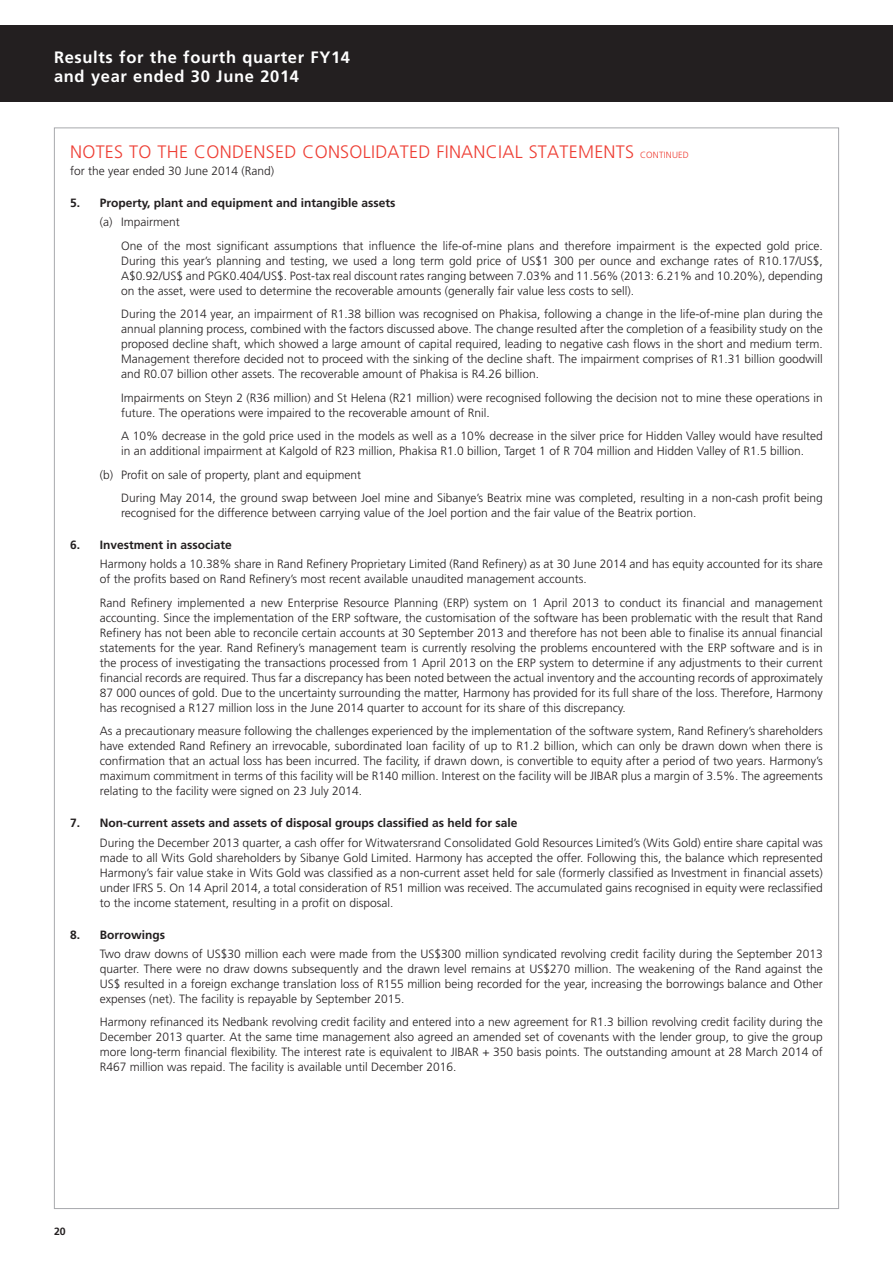
<style>
.page{position:relative;width:893px;height:1263px;background:#fff}
.page>*{position:absolute;margin:0;border:0;box-sizing:border-box;transform-origin:0 0}
.t1{font:300 18px "Frutiger LT Std";letter-spacing:.015em;color:#ee3e34}
.t2{font:700 16.5px/18.6px "Frutiger LT Std";letter-spacing:.04em;color:#fff}
.t3{font:300 12px/15px "Frutiger LT Std";color:#231f20;text-align:justify}
.t4{font:700 12px "Frutiger LT Std";color:#231f20}
.t5{font:700 10.5px "Frutiger LT Std";color:#231f20}
.s1{font-size:9px}
</style>
<div class="page">
<div style="left:54px;top:128px;width:785px;height:1081px;background:#fff;border:1px solid #a8a9ad"></div>
<div style="left:0;top:26px;width:893px;height:76px;background:#231f20"></div>
<h2 class="t2" style="left:54px;top:48px;width:298px">Results for the fourth quarter FY14 and year ended 30 June 2014</h2>
<h1 class="t1" style="left:70px;top:142px;width:620px">NOTES TO THE CONDENSED CONSOLIDATED FINANCIAL STATEMENTS <span class="s1">CONTINUED</span></h1>
<p class="t3" style="left:70px;top:163px;width:206px">for the year ended 30 June 2014 (Rand)</p>
<p class="t4" style="left:70px;top:195px;width:327px">5. Property, plant and equipment and intangible assets</p>
<p class="t3" style="left:121px;top:210px;width:703px;line-height:23.5px;text-indent:-21px">(a) Impairment<br>One of the most significant assumptions that influence the life-of-mine plans and therefore impairment is the expected gold price.</p>
<p class="t3" style="left:121px;top:253px;width:703px">During this year’s planning and testing, we used a long term gold price of US$1 300 per ounce and exchange rates of R10.17/US$, A$0.92/US$ and PGK0.404/US$. Post-tax real discount rates ranging between 7.03% and 11.56% (2013: 6.21% and 10.20%), depending on the asset, were used to determine the recoverable amounts (generally fair value less costs to sell).</p>
<p class="t3" style="left:121px;top:307px;width:703px">During the 2014 year, an impairment of R1.38 billion was recognised on Phakisa, following a change in the life-of-mine plan during the annual planning process, combined with the factors discussed above. The change resulted after the completion of a feasibility study on the proposed decline shaft, which showed a large amount of capital required, leading to negative cash flows in the short and medium term.<br>Management therefore decided not to proceed with the sinking of the decline shaft. The impairment comprises of R1.31 billion goodwill and R0.07 billion other assets. The recoverable amount of Phakisa is R4.26 billion.</p>
<p class="t3" style="left:121px;top:390px;width:703px">Impairments on Steyn 2 (R36 million) and St Helena (R21 million) were recognised following the decision not to mine these operations in future. The operations were impaired to the recoverable amount of Rnil.</p>
<p class="t3" style="left:121px;top:429px;width:703px">A 10% decrease in the gold price used in the models as well as a 10% decrease in the silver price for Hidden Valley would have resulted in an additional impairment at Kalgold of R23 million, Phakisa R1.0 billion, Target 1 of R 704 million and Hidden Valley of R1.5 billion.</p>
<p class="t3" style="left:121px;top:463px;width:703px;line-height:23.5px;text-indent:-21px">(b) Profit on sale of property, plant and equipment<br>During May 2014, the ground swap between Joel mine and Sibanye’s Beatrix mine was completed, resulting in a non-cash profit being</p>
<p class="t3" style="left:121px;top:506px;width:577px">recognised for the difference between carrying value of the Joel portion and the fair value of the Beatrix portion.</p>
<p class="t4" style="left:70px;top:538px;width:163px">6. Investment in associate</p>
<p class="t3" style="left:100px;top:557px;width:724px">Harmony holds a 10.38% share in Rand Refinery Proprietary Limited (Rand Refinery) as at 30 June 2014 and has equity accounted for its share of the profits based on Rand Refinery’s most recent available unaudited management accounts.</p>
<p class="t3" style="left:100px;top:595px;width:724px">Rand Refinery implemented a new Enterprise Resource Planning (ERP) system on 1 April 2013 to conduct its financial and management accounting. Since the implementation of the ERP software, the customisation of the software has been problematic with the result that Rand Refinery has not been able to reconcile certain accounts at 30 September 2013 and therefore has not been able to finalise its annual financial statements for the year. Rand Refinery’s management team is currently resolving the problems encountered with the ERP software and is in the process of investigating the transactions processed from 1 April 2013 on the ERP system to determine if any adjustments to their current financial records are required. Thus far a discrepancy has been noted between the actual inventory and the accounting records of approximately 87 000 ounces of gold. Due to the uncertainty surrounding the matter, Harmony has provided for its full share of the loss. Therefore, Harmony has recognised a R127 million loss in the June 2014 quarter to account for its share of this discrepancy.</p>
<p class="t3" style="left:100px;top:724px;width:724px">As a precautionary measure following the challenges experienced by the implementation of the software system, Rand Refinery’s shareholders have extended Rand Refinery an irrevocable, subordinated loan facility of up to R1.2 billion, which can only be drawn down when there is confirmation that an actual loss has been incurred. The facility, if drawn down, is convertible to equity after a period of two years. Harmony’s maximum commitment in terms of this facility will be R140 million. Interest on the facility will be JIBAR plus a margin of 3.5%. The agreements relating to the facility were signed on 23 July 2014.</p>
<p class="t4" style="left:70px;top:816px;width:449px">7. Non-current assets and assets of disposal groups classified as held for sale</p>
<p class="t3" style="left:100px;top:835px;width:724px">During the December 2013 quarter, a cash offer for Witwatersrand Consolidated Gold Resources Limited’s (Wits Gold) entire share capital was made to all Wits Gold shareholders by Sibanye Gold Limited. Harmony has accepted the offer. Following this, the balance which represented Harmony’s fair value stake in Wits Gold was classified as a non-current asset held for sale (formerly classified as Investment in financial assets) under IFRS 5. On 14 April 2014, a total consideration of R51 million was received. The accumulated gains recognised in equity were reclassified to the income statement, resulting in a profit on disposal.</p>
<p class="t4" style="left:70px;top:927px;width:96px">8. Borrowings</p>
<p class="t3" style="left:100px;top:946px;width:724px">Two draw downs of US$30 million each were made from the US$300 million syndicated revolving credit facility during the September 2013 quarter. There were no draw downs subsequently and the drawn level remains at US$270 million. The weakening of the Rand against the US$ resulted in a foreign exchange translation loss of R155 million being recorded for the year, increasing the borrowings balance and Other expenses (net). The facility is repayable by September 2015.</p>
<p class="t3" style="left:100px;top:1015px;width:724px">Harmony refinanced its Nedbank revolving credit facility and entered into a new agreement for R1.3 billion revolving credit facility during the December 2013 quarter. At the same time management also agreed an amended set of covenants with the lender group, to give the group more long-term financial flexibility. The interest rate is equivalent to JIBAR + 350 basis points. The outstanding amount at 28 March 2014 of R467 million was repaid. The facility is available until December 2016.</p>
<p class="t5" style="left:54px;top:1225px;width:13px">20</p>
</div>
